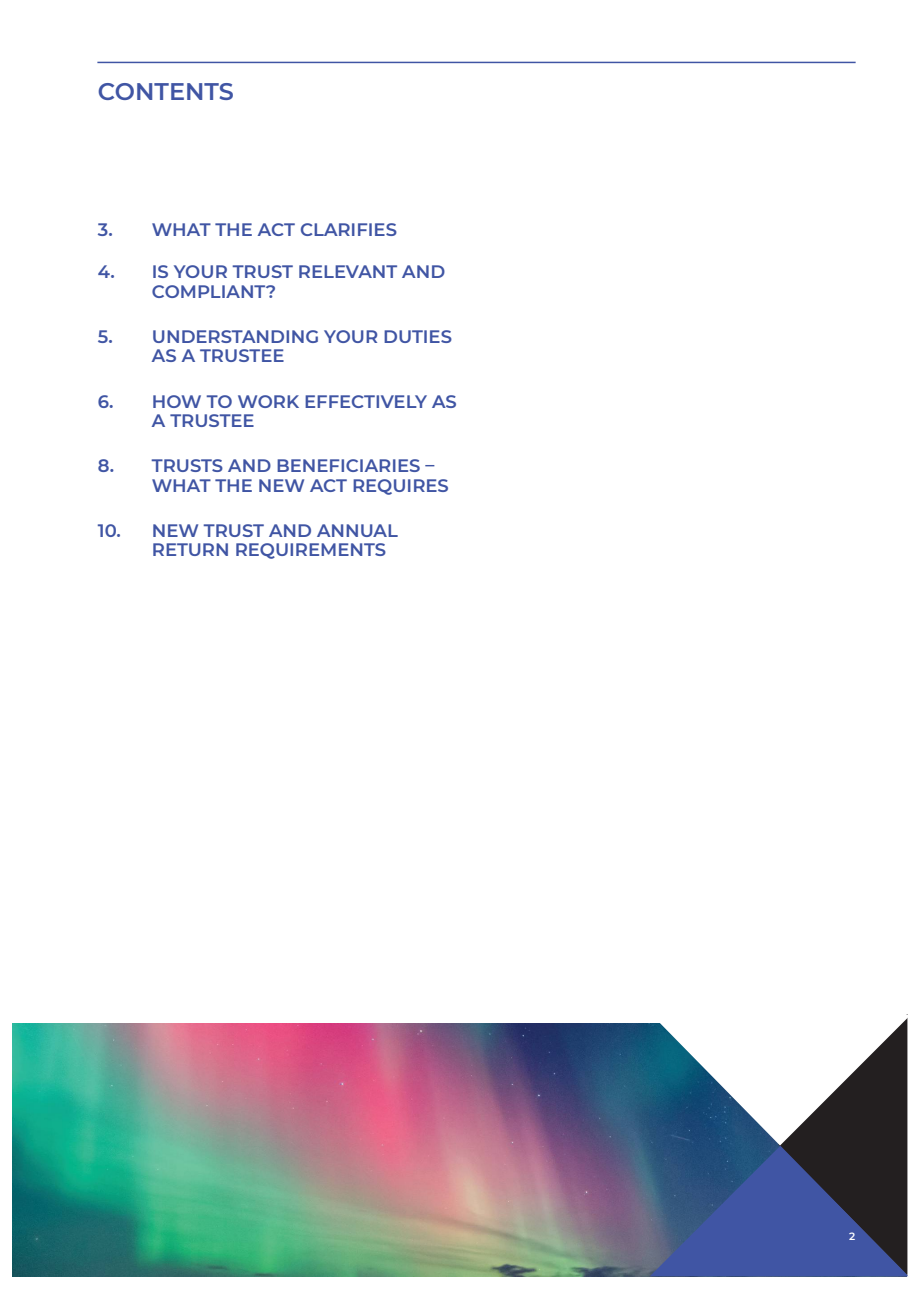
<style>
.page{position:relative;width:919px;height:1289px;background:#fff}
.page>*{position:absolute;margin:0;border:0;box-sizing:border-box;transform-origin:0 0}
.t1{font:600 24px "Montserrat";color:#4055a4}
.H2-Indigo{font:600 18px/19.5px "Montserrat";color:#4055a4}
.Body{font:600 18px "Montserrat";color:#4055a4}
.Pagination{font:600 10.5px "Montserrat";color:#fff}
</style>
<div class="page">
<hr style="left:97px;top:62px;width:758px;height:1px;background:#4055a4">
<img style="left:13px;top:1023px;width:636px;height:253px">
<svg style="left:649px;top:1014px;width:259px;height:262px"></svg>
<h1 class="t1" style="left:98px;top:75px;width:138px">CONTENTS</h1>
<p class="Body" style="left:98px;top:216px;width:300px">3. WHAT THE ACT CLARIFIES</p>
<p class="H2-Indigo" style="left:152px;top:261px;width:295px;text-indent:-54px">4. IS YOUR TRUST RELEVANT AND<br>COMPLIANT?</p>
<p class="H2-Indigo" style="left:152px;top:326px;width:301px;text-indent:-54px">5. UNDERSTANDING YOUR DUTIES<br>AS A TRUSTEE</p>
<p class="H2-Indigo" style="left:152px;top:390px;width:306px;text-indent:-54px">6. HOW TO WORK EFFECTIVELY AS<br>A TRUSTEE</p>
<p class="H2-Indigo" style="left:152px;top:455px;width:298px;text-indent:-54px">8. TRUSTS AND BENEFICIARIES –<br>WHAT THE NEW ACT REQUIRES</p>
<p class="H2-Indigo" style="left:152px;top:519px;width:247px;text-indent:-54px">10. NEW TRUST AND ANNUAL<br>RETURN REQUIREMENTS</p>
<p class="Pagination" style="left:849px;top:1228px;width:8px">2</p>
</div>
